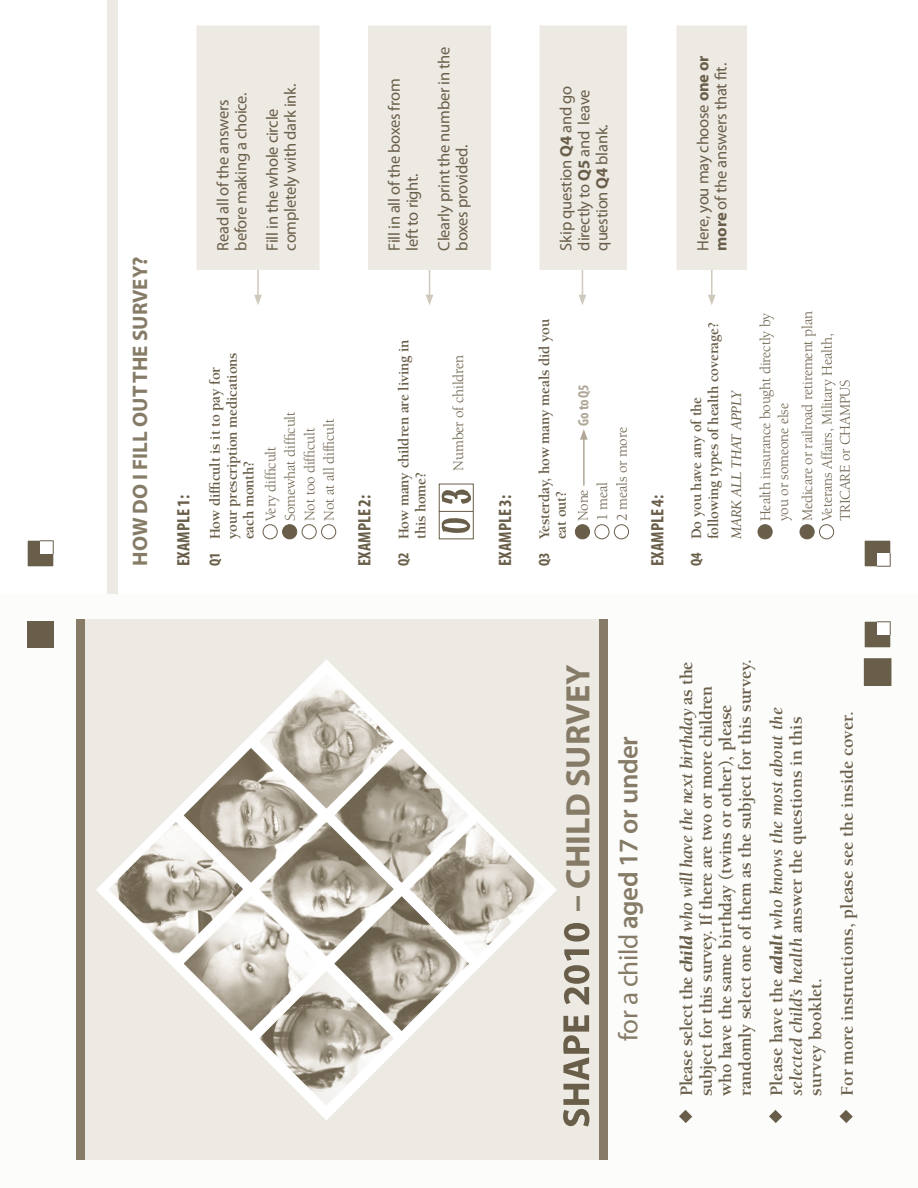
<style>
.page{position:relative;width:918px;height:1188px;background:#fff}
.page>*{position:absolute;margin:0;border:0;box-sizing:border-box;transform-origin:0 0}
.t1{font:700 34.05px "Myriad Pro";letter-spacing:.005em;color:#857b67}
.t2{font:600 27px "Myriad Pro";letter-spacing:-.015em;color:#857b67}
.t3{font:700 21px "Myriad Pro";letter-spacing:.005em;color:#857b67}
.t4{font:700 18px/19.5px "Berkeley";letter-spacing:-.01em;color:#695e49}
.t5{font:700 condensed 18px "Myriad Pro";letter-spacing:.005em;color:#695e49}
.t6{font:16.5px/18px "Myriad Pro";letter-spacing:-.015em;color:#695e49}
.t7{font:15px/19.5px "Berkeley";letter-spacing:-.015em;color:#695e49}
.t8{font:700 15px/16.8px "Berkeley";letter-spacing:-.015em;color:#695e49}
.t9{font:italic 15px "Berkeley";letter-spacing:-.015em;color:#695e49}
.t10{font:700 condensed 15px "Myriad Pro";color:#b0a797}
.s1{font-family:"Myriad Pro";font-stretch:condensed}
.s2{font-weight:700}
.s3{font-weight:400}
.s4{font-weight:900;font-style:italic}
.s5{font-style:italic}
</style>
<div class="page">
<div style="left:107px;top:0;width:10px;height:594px;background:#ede9e3"></div>
<div style="left:864px;top:540px;width:27px;height:27px;background:#695e49"></div>
<div style="left:864px;top:540px;width:27px;height:27px;border:1px solid #fff"></div>
<svg style="left:877px;top:553px;width:14px;height:14px"></svg>
<div style="left:27px;top:540px;width:27px;height:27px;background:#695e49"></div>
<div style="left:27px;top:540px;width:27px;height:27px;border:1px solid #fff"></div>
<svg style="left:40px;top:540px;width:14px;height:14px"></svg>
<div style="left:263px;top:524px;width:15px;height:15px;border:1px solid #695e49;border-radius:50%"></div>
<div style="left:283px;top:525px;width:14px;height:14px;background:#695e49;border-radius:50%"></div>
<div style="left:282px;top:524px;width:15px;height:15px;border:1px solid #695e49;border-radius:50%"></div>
<div style="left:302px;top:524px;width:15px;height:15px;border:1px solid #695e49;border-radius:50%"></div>
<div style="left:321px;top:524px;width:15px;height:15px;border:1px solid #695e49;border-radius:50%"></div>
<div style="left:439px;top:511px;width:35px;height:28px;border:1px solid #695e49"></div>
<div style="left:439px;top:484px;width:35px;height:28px;border:1px solid #695e49"></div>
<svg style="left:442px;top:518px;width:28px;height:15px"></svg>
<svg style="left:442px;top:490px;width:29px;height:14px"></svg>
<div style="left:575px;top:525px;width:15px;height:14px;background:#695e49;border-radius:50%"></div>
<div style="left:575px;top:524px;width:15px;height:15px;border:1px solid #695e49;border-radius:50%"></div>
<hr style="left:583px;top:437px;width:2px;height:49px;background:#b0a797">
<svg style="left:580px;top:429px;width:8px;height:11px"></svg>
<div style="left:594px;top:524px;width:15px;height:15px;border:1px solid #695e49;border-radius:50%"></div>
<div style="left:614px;top:524px;width:15px;height:15px;border:1px solid #695e49;border-radius:50%"></div>
<div style="left:758px;top:525px;width:14px;height:14px;background:#695e49;border-radius:50%"></div>
<div style="left:758px;top:524px;width:15px;height:15px;border:1px solid #695e49;border-radius:50%"></div>
<div style="left:800px;top:525px;width:14px;height:14px;background:#695e49;border-radius:50%"></div>
<div style="left:800px;top:524px;width:15px;height:15px;border:1px solid #695e49;border-radius:50%"></div>
<div style="left:819px;top:524px;width:15px;height:15px;border:1px solid #695e49;border-radius:50%"></div>
<hr style="left:257px;top:249px;width:2px;height:48px;background:#cfc8bc">
<svg style="left:254px;top:295px;width:8px;height:10px"></svg>
<hr style="left:429px;top:249px;width:1px;height:48px;background:#cfc8bc">
<svg style="left:426px;top:295px;width:7px;height:10px"></svg>
<hr style="left:582px;top:249px;width:1px;height:48px;background:#cfc8bc">
<svg style="left:579px;top:295px;width:7px;height:10px"></svg>
<hr style="left:711px;top:249px;width:2px;height:48px;background:#cfc8bc">
<svg style="left:708px;top:295px;width:8px;height:10px"></svg>
<div style="left:197px;top:26px;width:122px;height:243px;background:#ede9e3"></div>
<div style="left:197px;top:26px;width:123px;height:244px;border:2px solid #ede9e3"></div>
<div style="left:369px;top:26px;width:121px;height:243px;background:#ede9e3"></div>
<div style="left:368px;top:26px;width:123px;height:244px;border:2px solid #ede9e3"></div>
<div style="left:540px;top:26px;width:86px;height:243px;background:#ede9e3"></div>
<div style="left:540px;top:26px;width:87px;height:244px;border:2px solid #ede9e3"></div>
<div style="left:677px;top:26px;width:69px;height:243px;background:#ede9e3"></div>
<div style="left:677px;top:26px;width:70px;height:244px;border:2px solid #ede9e3"></div>
<div style="left:0;top:594px;width:918px;height:594px;background:#fcfcfb"></div>
<div style="left:28px;top:622px;width:25px;height:25px;background:#695e49"></div>
<div style="left:27px;top:621px;width:27px;height:27px;border:2px solid #695e49"></div>
<div style="left:864px;top:621px;width:27px;height:27px;background:#695e49"></div>
<div style="left:864px;top:621px;width:27px;height:27px;border:1px solid #fff"></div>
<div style="left:864px;top:659px;width:27px;height:26px;background:#695e49"></div>
<div style="left:864px;top:659px;width:27px;height:27px;border:1px solid #695e49"></div>
<svg style="left:877px;top:621px;width:14px;height:14px"></svg>
<div style="left:76px;top:620px;width:532px;height:540px;background:#ede9e3"></div>
<svg style="left:106px;top:672px;width:441px;height:436px"></svg>
<div style="left:599px;top:620px;width:9px;height:540px;background:#857b67"></div>
<div style="left:76px;top:620px;width:10px;height:540px;background:#857b67"></div>
<svg style="left:679px;top:1110px;width:13px;height:13px"></svg>
<svg style="left:769px;top:1110px;width:13px;height:13px"></svg>
<svg style="left:839px;top:1110px;width:14px;height:13px"></svg>
<svg style="left:563px;top:923px;width:27px;height:203px"></svg>
<p class="t3" style="left:128px;top:566px;width:311px;rotate:-90deg">HOW DO I FILL OUT THE SURVEY?</p>
<p class="t6" style="left:215px;top:251px;width:160px;rotate:-90deg">Read all of the answers before making a choice.</p>
<p class="t6" style="left:264px;top:251px;width:168px;rotate:-90deg">Fill in the whole circle completely with dark ink.</p>
<p class="t6" style="left:386px;top:251px;width:174px;rotate:-90deg">Fill in all of the boxes from left to right.</p>
<p class="t6" style="left:436px;top:251px;width:205px;rotate:-90deg">Clearly print the number in the boxes provided.</p>
<p class="t5" style="left:177px;top:566px;width:73px;rotate:-90deg">EXAMPLE 1:</p>
<p class="t8" style="left:208px;top:539px;width:188px;text-indent:-27px;rotate:-90deg"><span class="s1">Q1</span> How difficult is it to pay for your prescription medications each month?</p>
<p class="t7" style="left:262px;top:521px;width:111px;rotate:-90deg">Very difficult<br>Somewhat difficult<br>Not too difficult<br>Not at all difficult</p>
<p class="t5" style="left:358px;top:566px;width:73px;rotate:-90deg">EXAMPLE 2:</p>
<p class="t8" style="left:397px;top:539px;width:201px;text-indent:-27px;rotate:-90deg"><span class="s1">Q2</span> How many children are living in this home?</p>
<p class="t7" style="left:450px;top:471px;width:117px;rotate:-90deg">Number of children</p>
<p class="t5" style="left:498px;top:566px;width:73px;rotate:-90deg">EXAMPLE 3:</p>
<p class="t6" style="left:558px;top:251px;width:166px;rotate:-90deg">Skip question <span class="s2">Q4</span> and go directly to <span class="s2">Q5</span> and leave question <span class="s2">Q4</span> blank.</p>
<p class="t8" style="left:537px;top:539px;width:222px;text-indent:-27px;rotate:-90deg"><span class="s1">Q3</span> Yesterday, how many meals did you eat out?</p>
<p class="t10" style="left:578px;top:426px;width:43px;rotate:-90deg">Go to Q5</p>
<p class="t7" style="left:575px;top:521px;width:34px;rotate:-90deg">None</p>
<p class="t7" style="left:594px;top:521px;width:96px;rotate:-90deg">1 meal<br>2 meals or more</p>
<p class="t5" style="left:651px;top:566px;width:73px;rotate:-90deg">EXAMPLE 4:</p>
<p class="t6" style="left:695px;top:251px;width:196px;rotate:-90deg">Here, you may choose <span class="s2">one or more</span> of the answers that fit.</p>
<p class="t8" style="left:690px;top:539px;width:219px;text-indent:-27px;rotate:-90deg"><span class="s1">Q4</span> Do you have any of the<br>following types of health coverage?</p>
<p class="t9" style="left:730px;top:539px;width:151px;rotate:-90deg">MARK ALL THAT APPLY</p>
<p class="t7" style="left:758px;top:521px;width:210px;line-height:18px;rotate:-90deg">Health insurance bought directly by you or someone else</p>
<p class="t7" style="left:799px;top:521px;width:212px;rotate:-90deg">Medicare or railroad retirement plan<br>Veterans Affairs, Military Health,</p>
<p class="t7" style="left:837px;top:521px;width:143px;rotate:-90deg">TRICARE or CHAMPUS</p>
<h1 class="t1" style="left:558px;top:889px;width:226px;rotate:-90deg">CHILD SURVEY</h1>
<h2 class="t2" style="left:618px;top:1041px;width:306px;rotate:-90deg"><span class="s3">for a child</span> aged 17 or under</h2>
<p class="t4" style="left:679px;top:1096px;width:438px;rotate:-90deg">Please select the <span class="s4">child</span> <span class="s5">who will have the next birthday</span> as the subject for this survey. If there are two or more children who have the same birthday (twins or other), please randomly select one of them as the subject for this survey.</p>
<p class="t4" style="left:769px;top:1096px;width:390px;rotate:-90deg">Please have the <span class="s4">adult</span> <span class="s5">who knows the most about the selected child’s health</span> answer the questions in this survey booklet.</p>
<p class="t4" style="left:839px;top:1096px;width:387px;rotate:-90deg">For more instructions, please see the inside cover.</p>
</div>
